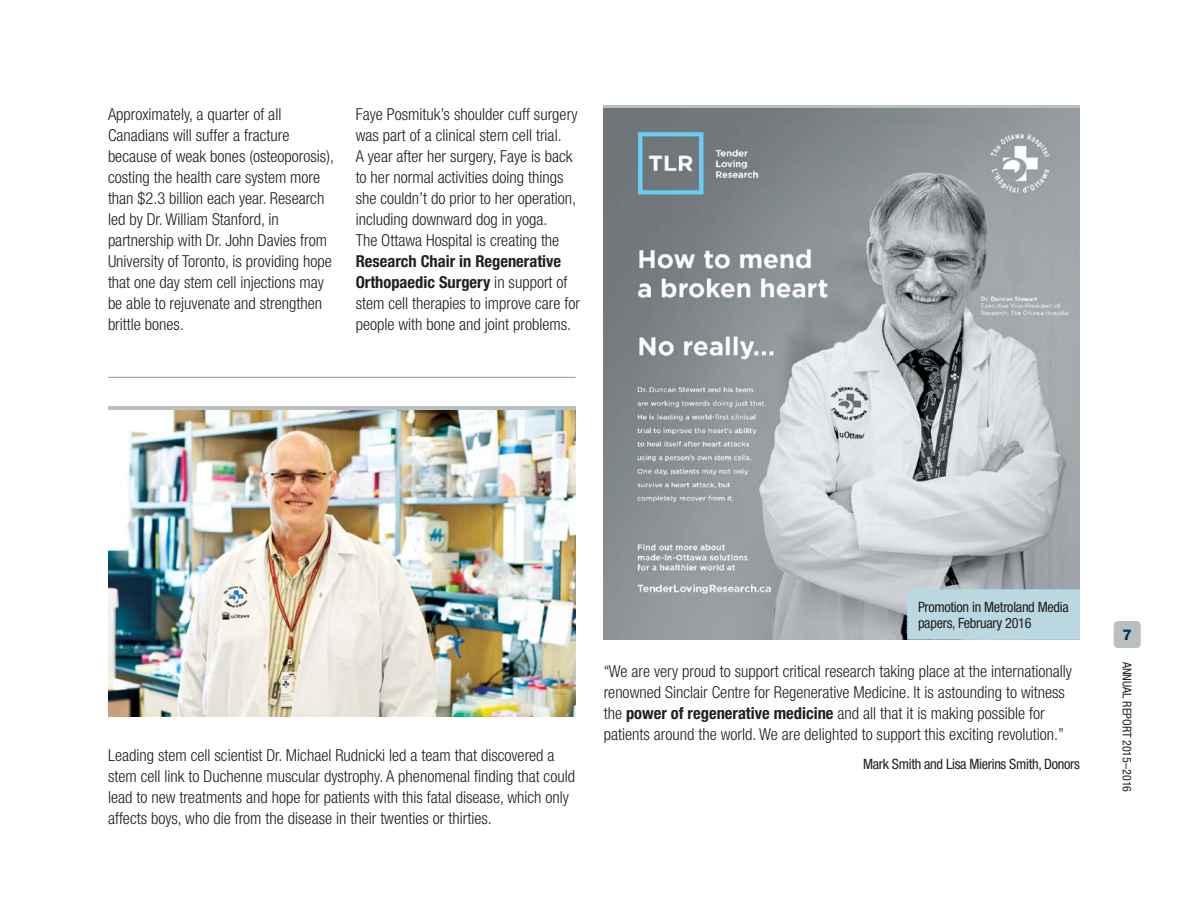
<style>
.page{position:relative;width:1188px;height:918px;background:#fff}
.page>*{position:absolute;margin:0;border:0;box-sizing:border-box;transform-origin:0 0}
.Body{font:300 condensed 16.5px/21px "Helvetica Neue LT Std";color:#231f20}
.t1{font:800 15px "Helvetica Neue LT Std";color:#003660}
.Body-2{font:condensed 14.25px/15.8px "Helvetica Neue LT Std";letter-spacing:-.02em;color:#231f20}
.t2{font:condensed 12px "Helvetica Neue LT Std";color:#231f20}
.s1{font-weight:700}
</style>
<div class="page">
<hr style="left:108px;top:377px;width:468px;height:1px;background:#939598">
<div style="left:108px;top:406px;width:468px;height:6px;background:#bac0c0"></div>
<div style="left:604px;top:105px;width:476px;height:6px;background:#bac0c0"></div>
<img style="left:108px;top:410px;width:468px;height:306px">
<img style="left:604px;top:108px;width:476px;height:532px">
<div style="left:907px;top:589px;width:173px;height:51px;background:#bad8e1"></div>
<div style="left:1114px;top:621px;width:27px;height:27px;background:#bac0c0;border-radius:4px"></div>
<p class="Body" style="left:108px;top:103px;width:228px">Approximately, a quarter of all Canadians will suffer a fracture because of weak bones (osteoporosis), costing the health care system more than $2.3 billion each year. Research led by Dr. William Stanford, in partnership with Dr. John Davies from University of Toronto, is providing hope that one day stem cell injections may be able to rejuvenate and strengthen brittle bones.</p>
<p class="Body" style="left:356px;top:103px;width:226px">Faye Posmituk’s shoulder cuff surgery was part of a clinical stem cell trial.<br>A year after her surgery, Faye is back to her normal activities doing things she couldn’t do prior to her operation, including downward dog in yoga.<br>The Ottawa Hospital is creating the <span class="s1">Research Chair in Regenerative Orthopaedic Surgery</span> in support of stem cell therapies to improve care for people with bone and joint problems.</p>
<p class="Body" style="left:108px;top:745px;width:469px">Leading stem cell scientist Dr. Michael Rudnicki led a team that discovered a stem cell link to Duchenne muscular dystrophy. A phenomenal finding that could lead to new treatments and hope for patients with this fatal disease, which only affects boys, who die from the disease in their twenties or thirties.</p>
<p class="Body-2" style="left:918px;top:599px;width:152px">Promotion in Metroland Media papers, February 2016</p>
<p class="Body" style="left:604px;top:661px;width:470px">“We are very proud to support critical research taking place at the internationally renowned Sinclair Centre for Regenerative Medicine. It is astounding to witness the <span class="s1">power of regenerative medicine</span> and all that it is making possible for patients around the world. We are delighted to support this exciting revolution.”</p>
<p class="Body-2" style="left:863px;top:756px;width:218px">Mark Smith and Lisa Mierins Smith, Donors</p>
<p class="t1" style="left:1123px;top:626px;width:11px">7</p>
<p class="t2" style="left:1134px;top:662px;width:132px;rotate:90deg">ANNUAL REPORT 2015–2016</p>
</div>
